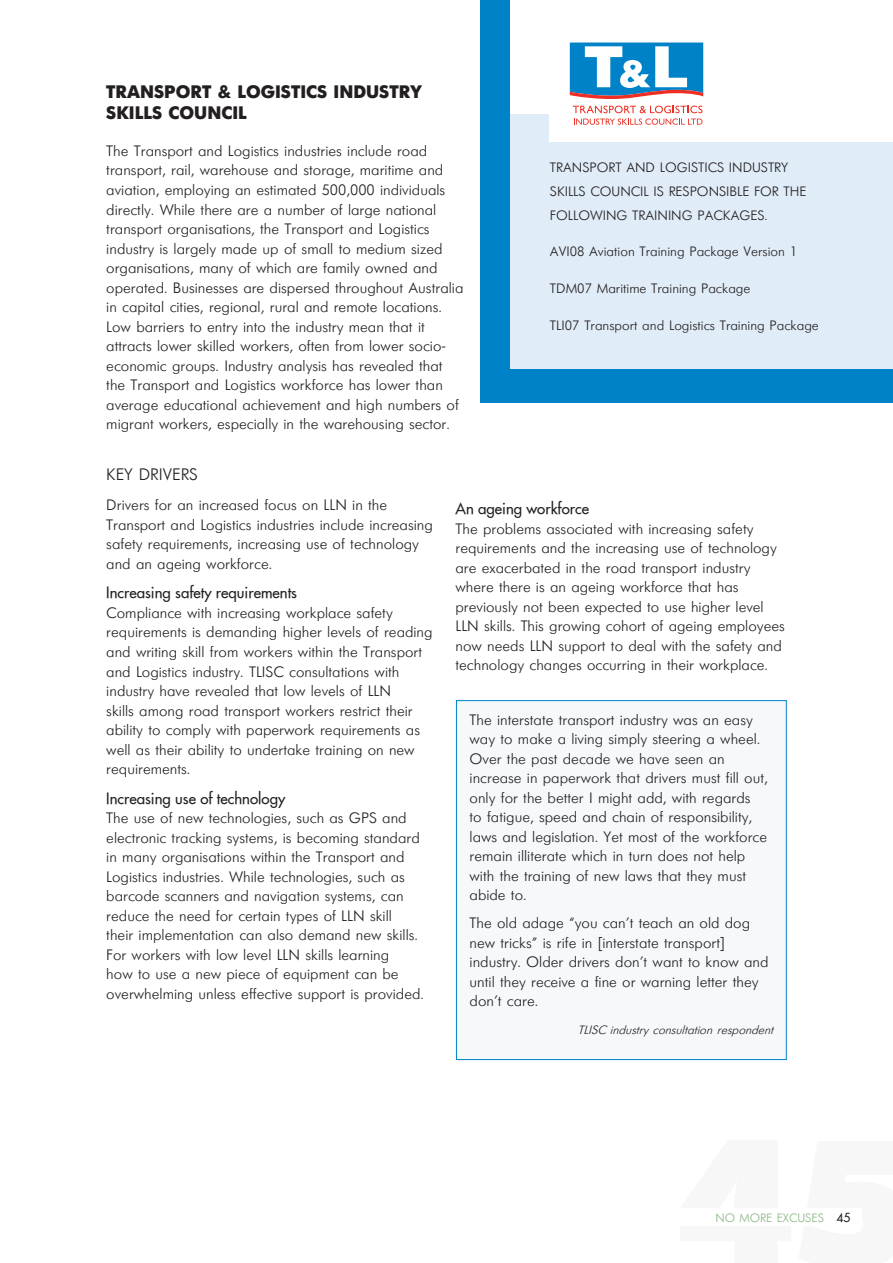
<style>
.page{position:relative;width:893px;height:1263px;background:#fff}
.page>*{position:absolute;margin:0;border:0;box-sizing:border-box;transform-origin:0 0}
.SC_name{font:18px/21px "Futuris Extra C";color:#231f20}
.SC_sub_head{font:16.5px "Futuris Cyrillic";color:#231f20}
.body_text{font:15px/19.5px "Futuris Cyrillic";color:#231f20}
.heading3{font:15px "Futura";color:#231f20}
.TP_details{font:13.5px/24px "Futuris Cyrillic";color:#231f20}
.body_text-2{font:italic 12px "Futuris";color:#231f20}
.t1{font:12px "Futuris Cyrillic";color:#8bb785}
.s1{font-family:"Futura";color:#231f20}
</style>
<div class="page">
<div style="left:480px;top:0;width:413px;height:403px;background:#0082c8"></div>
<div style="left:510px;top:0;width:383px;height:369px;background:#e0ecf7"></div>
<div style="left:510px;top:0;width:383px;height:113px;background:#fff"></div>
<div style="left:550px;top:19px;width:343px;height:123px;background:#fff"></div>
<svg style="left:570px;top:43px;width:133px;height:56px"></svg>
<svg style="left:573px;top:106px;width:129px;height:19px"></svg>
<div style="left:456px;top:701px;width:330px;height:358px;background:#f5f9fc"></div>
<div style="left:456px;top:700px;width:331px;height:360px;border:1px solid #0082c8"></div>
<p class="SC_name" style="left:106px;top:82px;width:317px">TRANSPORT &amp; LOGISTICS INDUSTRY<br>SKILLS COUNCIL</p>
<p class="body_text" style="left:106px;top:142px;width:359px">The Transport and Logistics industries include road transport, rail, warehouse and storage, maritime and aviation, employing an estimated 500,000 individuals directly. While there are a number of large national transport organisations, the Transport and Logistics industry is largely made up of small to medium sized organisations, many of which are family owned and operated. Businesses are dispersed throughout Australia in capital cities, regional, rural and remote locations.<br>Low barriers to entry into the industry mean that it attracts lower skilled workers, often from lower socio&shy;economic groups. Industry analysis has revealed that the Transport and Logistics workforce has lower than average educational achievement and high numbers of migrant workers, especially in the warehousing sector.</p>
<p class="SC_sub_head" style="left:106px;top:466px;width:93px">KEY DRIVERS</p>
<p class="TP_details" style="left:550px;top:155px;width:258px">TRANSPORT AND LOGISTICS INDUSTRY<br>SKILLS COUNCIL IS RESPONSIBLE FOR THE<br>FOLLOWING TRAINING PACKAGES.</p>
<p class="TP_details" style="left:550px;top:240px;width:249px">AVI08 Aviation Training Package Version 1</p>
<p class="TP_details" style="left:550px;top:277px;width:202px">TDM07 Maritime Training Package</p>
<p class="TP_details" style="left:550px;top:314px;width:270px">TLI07 Transport and Logistics Training Package</p>
<p class="body_text" style="left:106px;top:496px;width:328px">Drivers for an increased focus on LLN in the Transport and Logistics industries include increasing safety requirements, increasing use of technology and an ageing workforce.</p>
<p class="heading3" style="left:106px;top:583px;width:192px">Increasing safety requirements</p>
<p class="body_text" style="left:106px;top:603px;width:328px">Compliance with increasing workplace safety requirements is demanding higher levels of reading and writing skill from workers within the Transport and Logistics industry. TLISC consultations with industry have revealed that low levels of LLN<br>skills among road transport workers restrict their ability to comply with paperwork requirements as well as their ability to undertake training on new requirements.</p>
<p class="heading3" style="left:106px;top:788px;width:180px">Increasing use of technology</p>
<p class="body_text" style="left:106px;top:808px;width:317px">The use of new technologies, such as GPS and electronic tracking systems, is becoming standard in many organisations within the Transport and Logistics industries. While technologies, such as barcode scanners and navigation systems, can reduce the need for certain types of LLN skill their implementation can also demand new skills.<br>For workers with low level LLN skills learning<br>how to use a new piece of equipment can be overwhelming unless effective support is provided.</p>
<p class="heading3" style="left:455px;top:499px;width:135px">An ageing workforce</p>
<p class="body_text" style="left:455px;top:519px;width:331px">The problems associated with increasing safety requirements and the increasing use of technology are exacerbated in the road transport industry where there is an ageing workforce that has previously not been expected to use higher level LLN skills. This growing cohort of ageing employees now needs LLN support to deal with the safety and technology changes occurring in their workplace.</p>
<p class="body_text" style="left:470px;top:710px;width:300px">The interstate transport industry was an easy way to make a living simply steering a wheel.<br>Over the past decade we have seen an increase in paperwork that drivers must fill out, only for the better I might add, with regards<br>to fatigue, speed and chain of responsibility, laws and legislation. Yet most of the workforce remain illiterate which in turn does not help with the training of new laws that they must abide to.</p>
<p class="body_text" style="left:470px;top:914px;width:300px">The old adage “you can’t teach an old dog new tricks” is rife in [interstate transport] industry. Older drivers don’t want to know and until they receive a fine or warning letter they don’t care.</p>
<p class="body_text-2" style="left:578px;top:1024px;width:197px">TLISC industry consultation respondent</p>
<p class="t1" style="left:715px;top:1211px;width:136px">NO MORE EXCUSES <span class="s1">45</span></p>
</div>
